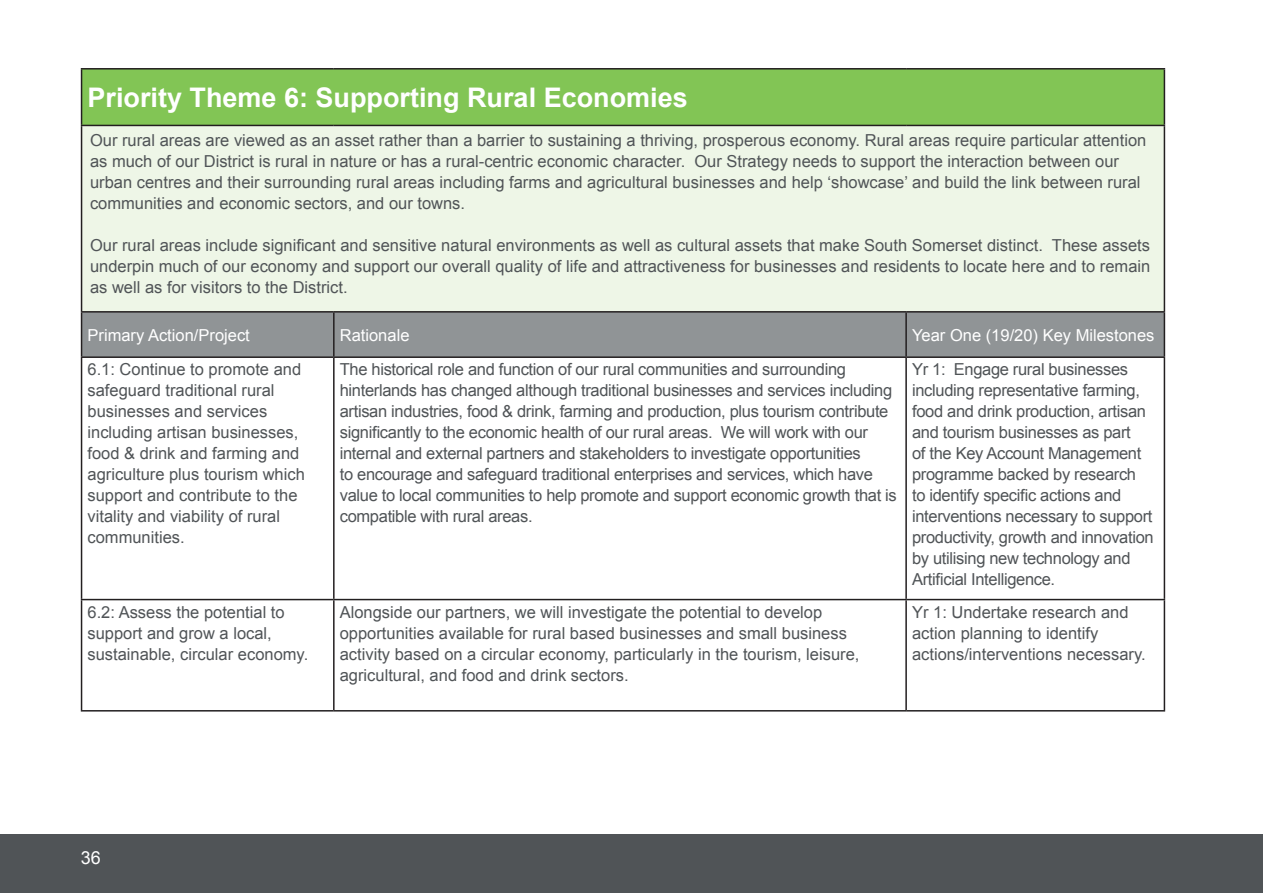
<style>
.page{position:relative;width:1263px;height:893px;background:#fff}
.page>*{position:absolute;margin:0;border:0;box-sizing:border-box;transform-origin:0 0}
.t1{font:700 27px "Arial";color:#fff}
.t2{font:18px "Arial";color:#fff}
.t3{font:16.5px/21px "Arial";color:#505457}
.t4{font:16.5px/21px "Arial";letter-spacing:-.02em;color:#505457}
.t5{font:16.5px "Arial";color:#fff}
</style>
<div class="page">
<div style="left:0;top:834px;width:1263px;height:59px;background:#505457"></div>
<div style="left:82px;top:69px;width:1082px;height:56px;background:#82c555"></div>
<div style="left:82px;top:125px;width:1082px;height:187px;background:#eef6e7"></div>
<div style="left:82px;top:313px;width:1082px;height:43px;background:#909496"></div>
<hr style="left:81px;top:68px;width:253px;height:2px;background:#231f20">
<hr style="left:81px;top:70px;width:1px;height:55px;background:#231f20">
<hr style="left:334px;top:68px;width:572px;height:2px;background:#231f20">
<hr style="left:906px;top:68px;width:259px;height:2px;background:#231f20">
<hr style="left:1164px;top:70px;width:1px;height:55px;background:#231f20">
<hr style="left:81px;top:125px;width:253px;height:1px;background:#231f20">
<hr style="left:81px;top:126px;width:1px;height:185px;background:#231f20">
<hr style="left:334px;top:125px;width:572px;height:1px;background:#231f20">
<hr style="left:906px;top:125px;width:259px;height:1px;background:#231f20">
<hr style="left:1164px;top:126px;width:1px;height:185px;background:#231f20">
<hr style="left:81px;top:311px;width:253px;height:2px;background:#231f20">
<hr style="left:81px;top:313px;width:1px;height:43px;background:#231f20">
<hr style="left:334px;top:311px;width:572px;height:2px;background:#231f20">
<hr style="left:333px;top:313px;width:2px;height:43px;background:#231f20">
<hr style="left:906px;top:311px;width:259px;height:2px;background:#231f20">
<hr style="left:905px;top:313px;width:2px;height:43px;background:#231f20">
<hr style="left:1164px;top:313px;width:1px;height:43px;background:#231f20">
<hr style="left:81px;top:356px;width:253px;height:2px;background:#231f20">
<hr style="left:81px;top:358px;width:1px;height:241px;background:#231f20">
<hr style="left:334px;top:356px;width:572px;height:2px;background:#231f20">
<hr style="left:333px;top:358px;width:2px;height:241px;background:#231f20">
<hr style="left:906px;top:356px;width:259px;height:2px;background:#231f20">
<hr style="left:905px;top:358px;width:2px;height:241px;background:#231f20">
<hr style="left:1164px;top:358px;width:1px;height:241px;background:#231f20">
<hr style="left:81px;top:599px;width:253px;height:1px;background:#231f20">
<hr style="left:81px;top:600px;width:1px;height:110px;background:#231f20">
<hr style="left:334px;top:599px;width:572px;height:1px;background:#231f20">
<hr style="left:333px;top:600px;width:2px;height:110px;background:#231f20">
<hr style="left:906px;top:599px;width:259px;height:1px;background:#231f20">
<hr style="left:905px;top:600px;width:2px;height:110px;background:#231f20">
<hr style="left:1164px;top:600px;width:1px;height:110px;background:#231f20">
<hr style="left:81px;top:710px;width:253px;height:1px;background:#231f20">
<hr style="left:334px;top:710px;width:572px;height:1px;background:#231f20">
<hr style="left:906px;top:710px;width:259px;height:1px;background:#231f20">
<h1 class="t1" style="left:88px;top:80px;width:602px">Priority Theme 6: Supporting Rural Economies</h1>
<p class="t3" style="left:90px;top:130px;width:1058px">Our rural areas are viewed as an asset rather than a barrier to sustaining a thriving, prosperous economy. Rural areas require particular attention as much of our District is rural in nature or has a rural-centric economic character. Our Strategy needs to support the interaction between our urban centres and their surrounding rural areas including farms and agricultural businesses and help ‘showcase’ and build the link between rural communities and economic sectors, and our towns.</p>
<p class="t3" style="left:90px;top:235px;width:1062px;text-align:justify">Our rural areas include significant and sensitive natural environments as well as cultural assets that make South Somerset distinct. These assets underpin much of our economy and support our overall quality of life and attractiveness for businesses and residents to locate here and to remain as well as for visitors to the District.</p>
<p class="t5" style="left:88px;top:324px;width:164px">Primary Action/Project</p>
<p class="t5" style="left:340px;top:324px;width:71px">Rationale</p>
<p class="t5" style="left:912px;top:324px;width:244px">Year One (19/20) Key Milestones</p>
<p class="t3" style="left:88px;top:359px;width:219px">6.1: Continue to promote and safeguard traditional rural businesses and services including artisan businesses, food &amp; drink and farming and agriculture plus tourism which support and contribute to the vitality and viability of rural communities.</p>
<p class="t4" style="left:340px;top:359px;width:558px">The historical role and function of our rural communities and surrounding hinterlands has changed although traditional businesses and services including artisan industries, food &amp; drink, farming and production, plus tourism contribute significantly to the economic health of our rural areas. We will work with our internal and external partners and stakeholders to investigate opportunities<br>to encourage and safeguard traditional enterprises and services, which have value to local communities to help promote and support economic growth that is compatible with rural areas.</p>
<p class="t4" style="left:912px;top:359px;width:243px">Yr 1: Engage rural businesses including representative farming, food and drink production, artisan and tourism businesses as part<br>of the Key Account Management programme backed by research<br>to identify specific actions and interventions necessary to support productivity, growth and innovation by utilising new technology and<br>Artificial Intelligence.</p>
<p class="t3" style="left:88px;top:602px;width:222px">6.2: Assess the potential to support and grow a local, sustainable, circular economy.</p>
<p class="t3" style="left:340px;top:602px;width:521px">Alongside our partners, we will investigate the potential to develop opportunities available for rural based businesses and small business activity based on a circular economy, particularly in the tourism, leisure, agricultural, and food and drink sectors.</p>
<p class="t3" style="left:912px;top:602px;width:235px">Yr 1: Undertake research and action planning to identify actions/interventions necessary.</p>
<p class="t2" style="left:81px;top:846px;width:22px">36</p>
</div>
